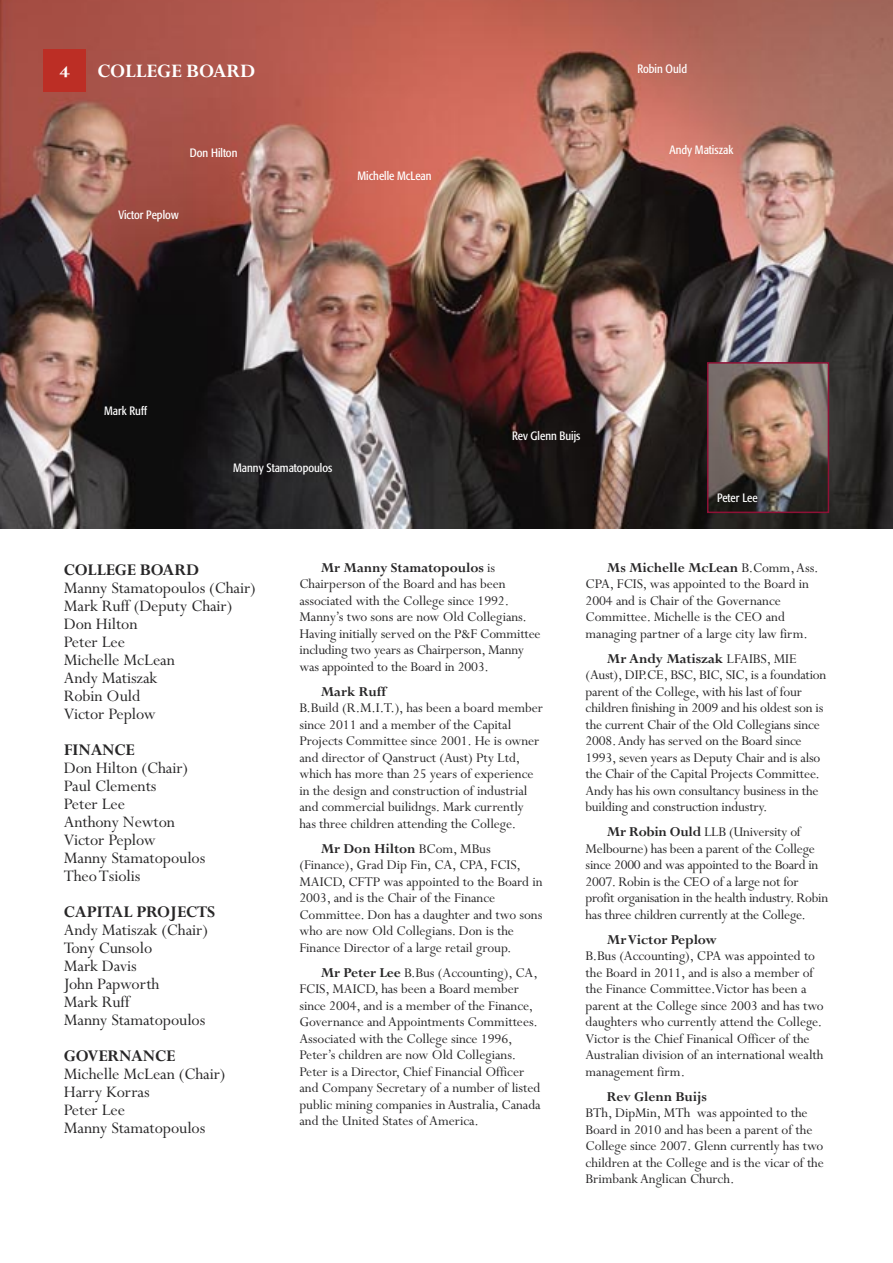
<style>
.page{position:relative;width:893px;height:1263px;background:#fff}
.page>*{position:absolute;margin:0;border:0;box-sizing:border-box;transform-origin:0 0}
.t1{font:700 21px "Perpetua";letter-spacing:-.005em;color:#fff}
.t2{font:18px/18px "Perpetua";letter-spacing:-.005em;color:#272627}
.t3{font:700 18px "Perpetua";letter-spacing:-.005em;color:#272627}
.t4{font:700 18px "Perpetua";color:#fff;scale:1.3 1}
.t5{font:15px/16.5px "Perpetua";letter-spacing:-.005em;color:#272627}
.t6{font:700 15px "Perpetua";letter-spacing:-.005em;color:#272627}
.t7{font:condensed 12px "Formata";color:#fff}
.s1{font-weight:700}
</style>
<div class="page">
<img style="left:0;top:0;width:893px;height:529px">
<div style="left:44px;top:50px;width:42px;height:42px;background:#bc2e25"></div>
<img style="left:710px;top:365px;width:116px;height:145px">
<div style="left:707px;top:362px;width:122px;height:151px;border:2px solid #8f1136"></div>
<p class="t4" style="left:60px;top:66px;width:10px">4</p>
<h1 class="t1" style="left:97px;top:64px;width:159px">COLLEGE BOARD</h1>
<p class="t7" style="left:190px;top:148px;width:49px">Don Hilton</p>
<p class="t7" style="left:118px;top:210px;width:62px">Victor Peplow</p>
<p class="t7" style="left:358px;top:171px;width:76px">Michelle McLean</p>
<p class="t7" style="left:104px;top:406px;width:44px">Mark Ruff</p>
<p class="t7" style="left:233px;top:462px;width:101px">Manny Stamatopoulos</p>
<p class="t7" style="left:637px;top:64px;width:51px">Robin Ould</p>
<p class="t7" style="left:669px;top:145px;width:65px">Andy Matiszak</p>
<p class="t7" style="left:512px;top:431px;width:70px">Rev Glenn Buijs</p>
<p class="t7" style="left:717px;top:493px;width:42px">Peter Lee</p>
<p class="t3" style="left:64px;top:564px;width:137px">COLLEGE BOARD</p>
<p class="t2" style="left:64px;top:581px;width:194px">Manny Stamatopoulos (Chair)<br>Mark Ruff (Deputy Chair)<br>Don Hilton<br>Peter Lee<br>Michelle McLean<br>Andy Matiszak<br>Robin Ould<br>Victor Peplow</p>
<p class="t3" style="left:64px;top:744px;width:72px">FINANCE</p>
<p class="t2" style="left:64px;top:761px;width:143px">Don Hilton (Chair)<br>Paul Clements<br>Peter Lee<br>Anthony Newton<br>Victor Peplow<br>Manny Stamatopoulos<br>Theo Tsiolis</p>
<p class="t3" style="left:64px;top:906px;width:153px">CAPITAL PROJECTS</p>
<p class="t2" style="left:64px;top:923px;width:146px">Andy Matiszak (Chair)<br>Tony Cunsolo<br>Mark Davis<br>John Papworth<br>Mark Ruff<br>Manny Stamatopoulos</p>
<p class="t3" style="left:64px;top:1050px;width:113px">GOVERNANCE</p>
<p class="t2" style="left:64px;top:1067px;width:163px">Michelle McLean (Chair)<br>Harry Korras<br>Peter Lee<br>Manny Stamatopoulos</p>
<p class="t5" style="left:299px;top:561px;width:243px;text-indent:21px"><span class="s1">Mr Manny Stamatopoulos</span> is Chairperson of the Board and has been associated with the College since 1992.<br>Manny’s two sons are now Old Collegians.<br>Having initially served on the P&amp;F Committee including two years as Chairperson, Manny was appointed to the Board in 2003.</p>
<p class="t6" style="left:321px;top:686px;width:67px">Mark Ruff</p>
<p class="t5" style="left:299px;top:701px;width:245px">B.Build (R.M.I.T.), has been a board member since 2011 and a member of the Capital Projects Committee since 2001. He is owner and director of Qanstruct (Aust) Pty Ltd, which has more than 25 years of experience in the design and construction of industrial and commercial builidngs. Mark currently has three children attending the College.</p>
<p class="t5" style="left:299px;top:842px;width:245px;text-indent:21px"><span class="s1">Mr Don Hilton</span> BCom, MBus (Finance), Grad Dip Fin, CA, CPA, FCIS, MAICD, CFTP was appointed to the Board in 2003, and is the Chair of the Finance Committee. Don has a daughter and two sons who are now Old Collegians. Don is the Finance Director of a large retail group.</p>
<p class="t5" style="left:299px;top:966px;width:243px;text-indent:21px"><span class="s1">Mr Peter Lee</span> B.Bus (Accounting), CA, FCIS, MAICD, has been a Board member since 2004, and is a member of the Finance, Governance and Appointments Committees.<br>Associated with the College since 1996, Peter’s children are now Old Collegians.<br>Peter is a Director, Chief Financial Officer and Company Secretary of a number of listed public mining companies in Australia, Canada and the United States of America.</p>
<p class="t5" style="left:586px;top:561px;width:234px;text-indent:21px"><span class="s1">Ms Michelle McLean</span> B.Comm, Ass.<br>CPA, FCIS, was appointed to the Board in 2004 and is Chair of the Governance Committee. Michelle is the CEO and managing partner of a large city law firm.</p>
<p class="t5" style="left:586px;top:652px;width:242px;text-indent:21px"><span class="s1">Mr Andy Matiszak</span> LFAIBS, MIE (Aust), DIP.CE, BSC, BIC, SIC, is a foundation parent of the College, with his last of four children finishing in 2009 and his oldest son is the current Chair of the Old Collegians since 2008. Andy has served on the Board since 1993, seven years as Deputy Chair and is also the Chair of the Capital Projects Committee.<br>Andy has his own consultancy business in the building and construction industry.</p>
<p class="t5" style="left:586px;top:825px;width:244px;text-indent:21px"><span class="s1">Mr Robin Ould</span> LLB (University of Melbourne) has been a parent of the College since 2000 and was appointed to the Board in 2007. Robin is the CEO of a large not for profit organisation in the health industry. Robin has three children currently at the College.</p>
<p class="t6" style="left:607px;top:934px;width:112px">Mr Victor Peplow</p>
<p class="t5" style="left:586px;top:949px;width:240px">B.Bus (Accounting), CPA was appointed to the Board in 2011, and is also a member of the Finance Committee.Victor has been a parent at the College since 2003 and has two daughters who currently attend the College.<br>Victor is the Chief Finanical Officer of the Australian division of an international wealth management firm.</p>
<p class="t6" style="left:607px;top:1091px;width:102px">Rev Glenn Buijs</p>
<p class="t5" style="left:586px;top:1106px;width:240px">BTh, DipMin, MTh was appointed to the Board in 2010 and has been a parent of the College since 2007. Glenn currently has two children at the College and is the vicar of the Brimbank Anglican Church.</p>
</div>
